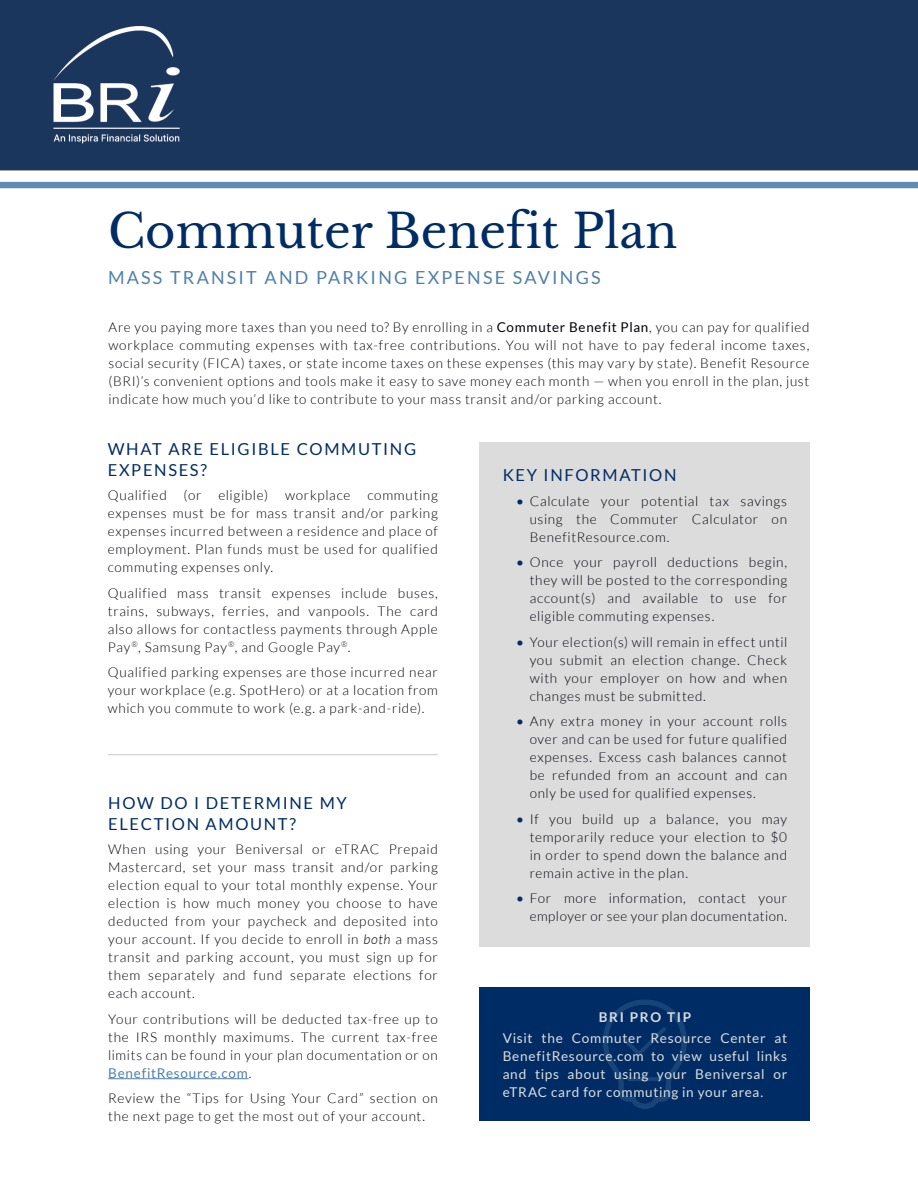
<style>
.page{position:relative;width:918px;height:1188px;background:#fff}
.page>*{position:absolute;margin:0;border:0;box-sizing:border-box;transform-origin:0 0}
.Page_Title{font:46.5px "Libre Baskerville";color:#002c65}
.Page_Title-2{font:18px "Lato";letter-spacing:.12em;color:#5080ab}
.Subhead-Level1{font:16.5px/20.2px "Lato";letter-spacing:.1em;color:#002c65}
.Lower_Page_Body{font:300 13.5px/18px "Lato";letter-spacing:.05em;color:#000109;text-align:justify}
.BRI_Pro_Tip_-_Content{font:13.5px/18px "Lato";letter-spacing:.05em;color:#dcdcdc;text-align:justify}
.BRI_Pro_Tip_-_Header{font:700 13.5px "Lato";letter-spacing:.12em;color:#dcdcdc}
.s1{font-weight:400}
.s2{font-style:italic}
.s3{font-weight:400;color:#5080ab}
.s4{font-weight:400;color:#002c65}
</style>
<div class="page">
<div style="left:480px;top:442px;width:330px;height:504px;background:#dcdcdc"></div>
<div style="left:480px;top:987px;width:330px;height:134px;background:#002c65"></div>
<svg style="left:603px;top:1000px;width:84px;height:109px"></svg>
<div style="left:627px;top:1077px;width:35px;height:4px;border:2px solid #5080ab"></div>
<hr style="left:108px;top:1078px;width:141px;height:1px;background:#5080ab">
<hr style="left:108px;top:754px;width:330px;height:1px;background:#231f20">
<img style="left:0;top:0;width:918px;height:189px">
<p class="Page_Title" style="left:108px;top:203px;width:571px">Commuter Benefit Plan</p>
<p class="Page_Title-2" style="left:108px;top:267px;width:494px">MASS TRANSIT AND PARKING EXPENSE SAVINGS</p>
<p class="Lower_Page_Body" style="left:108px;top:319px;width:703px">Are you paying more taxes than you need to? By enrolling in a <span class="s1">Commuter Benefit Plan</span>, you can pay for qualified workplace commuting expenses with tax-free contributions. You will not have to pay federal income taxes, social security (FICA) taxes, or state income taxes on these expenses (this may vary by state). Benefit Resource (BRI)’s convenient options and tools make it easy to save money each month — when you enroll in the plan, just indicate how much you’d like to contribute to your mass transit and/or parking account.</p>
<p class="Subhead-Level1" style="left:108px;top:439px;width:310px">WHAT ARE ELIGIBLE COMMUTING<br>EXPENSES?</p>
<p class="Lower_Page_Body" style="left:108px;top:487px;width:332px">Qualified (or eligible) workplace commuting expenses must be for mass transit and/or parking expenses incurred between a residence and place of employment. Plan funds must be used for qualified commuting expenses only.</p>
<p class="Lower_Page_Body" style="left:108px;top:584px;width:332px">Qualified mass transit expenses include buses, trains, subways, ferries, and vanpools. The card also allows for contactless payments through Apple Pay<sup>®</sup>, Samsung Pay<sup>®</sup>, and Google Pay<sup>®</sup>.</p>
<p class="Lower_Page_Body" style="left:108px;top:664px;width:332px">Qualified parking expenses are those incurred near your workplace (e.g. SpotHero) or at a location from which you commute to work (e.g. a park-and-ride).</p>
<p class="Subhead-Level1" style="left:108px;top:793px;width:240px">HOW DO I DETERMINE MY<br>ELECTION AMOUNT?</p>
<p class="Lower_Page_Body" style="left:108px;top:840px;width:331px">When using your Beniversal or eTRAC Prepaid Mastercard, set your mass transit and/or parking election equal to your total monthly expense. Your election is how much money you choose to have deducted from your paycheck and deposited into your account. If you decide to enroll in <span class="s2">both</span> a mass transit and parking account, you must sign up for them separately and fund separate elections for each account.</p>
<p class="Lower_Page_Body" style="left:108px;top:1010px;width:331px">Your contributions will be deducted tax-free up to the IRS monthly maximums. The current tax-free limits can be found in your plan documentation or on <span class="s3">BenefitResource.com</span>.</p>
<p class="Lower_Page_Body" style="left:108px;top:1089px;width:331px">Review the “Tips for Using Your Card” section on the next page to get the most out of your account.</p>
<p class="Subhead-Level1" style="left:503px;top:465px;width:175px">KEY INFORMATION</p>
<p class="Lower_Page_Body" style="left:530px;top:492px;width:259px;text-indent:-14px"><span class="s4">•</span> Calculate your potential tax savings using the Commuter Calculator on BenefitResource.com.</p>
<p class="Lower_Page_Body" style="left:530px;top:553px;width:259px;text-indent:-14px"><span class="s4">•</span> Once your payroll deductions begin, they will be posted to the corresponding account(s) and available to use for eligible commuting expenses.</p>
<p class="Lower_Page_Body" style="left:530px;top:633px;width:259px;text-indent:-14px"><span class="s4">•</span> Your election(s) will remain in effect until you submit an election change. Check with your employer on how and when changes must be submitted.</p>
<p class="Lower_Page_Body" style="left:530px;top:712px;width:259px;text-indent:-14px"><span class="s4">•</span> Any extra money in your account rolls over and can be used for future qualified expenses. Excess cash balances cannot be refunded from an account and can only be used for qualified expenses.</p>
<p class="Lower_Page_Body" style="left:530px;top:810px;width:259px;text-indent:-14px"><span class="s4">•</span> If you build up a balance, you may temporarily reduce your election to $0 in order to spend down the balance and remain active in the plan.</p>
<p class="Lower_Page_Body" style="left:516px;top:889px;width:273px;text-align:right"><span class="s4">•</span> For more information, contact your employer or see your plan documentation.</p>
<p class="BRI_Pro_Tip_-_Header" style="left:599px;top:1010px;width:94px">BRI PRO TIP</p>
<p class="BRI_Pro_Tip_-_Content" style="left:503px;top:1029px;width:286px">Visit the Commuter Resource Center at BenefitResource.com to view useful links and tips about using your Beniversal or eTRAC card for commuting in your area.</p>
</div>
